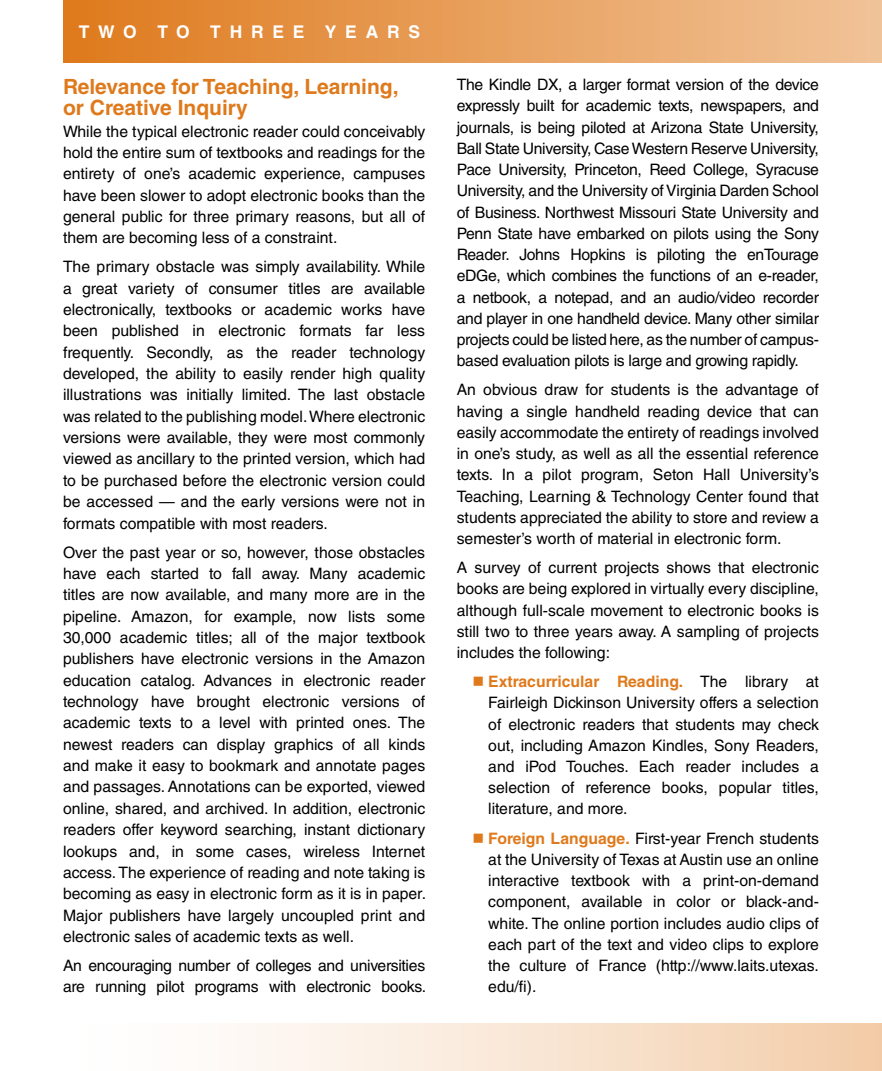
<style>
.page{position:relative;width:882px;height:1071px;background:#fff}
.page>*{position:absolute;margin:0;border:0;box-sizing:border-box;transform-origin:0 0}
.t1{font:700 21px/21.3px "Helvetica LT Std";color:#df7a1c}
.t2{font:700 17.5px "Helvetica LT Std";color:#fff}
.t3{font:15.75px/21.2px "Helvetica LT Std";color:#000;text-align:justify}
.t4{font:15.75px/21.3px "Helvetica LT Std";letter-spacing:-.02em;color:#000}
.s1{color:#df7a1c}
.s2{font-weight:700;color:#df7a1c}
</style>
<div class="page">
<div style="left:63px;top:1024px;width:819px;height:47px;background:linear-gradient(to right,#fff,#f3ceac)"></div>
<div style="left:63px;top:0;width:819px;height:63px;background:linear-gradient(to right,#df7a1c,#f0c399)"></div>
<p class="t2" style="left:79px;top:21px;width:40px">T WO</p>
<p class="t2" style="left:157px;top:21px;width:32px">T O</p>
<p class="t2" style="left:210px;top:21px;width:59px">THREE</p>
<p class="t2" style="left:325px;top:21px;width:40px">Y EARS</p>
<h1 class="t1" style="left:63px;top:75px;width:337px">Relevance for Teaching, Learning, or Creative Inquiry</h1>
<p class="t3" style="left:63px;top:120px;width:364px">While the typical electronic reader could conceivably hold the entire sum of textbooks and readings for the entirety of one’s academic experience, campuses have been slower to adopt electronic books than the general public for three primary reasons, but all of them are becoming less of a constraint.</p>
<p class="t3" style="left:63px;top:256px;width:364px">The primary obstacle was simply availability. While a great variety of consumer titles are available electronically, textbooks or academic works have been published in electronic formats far less frequently. Secondly, as the reader technology developed, the ability to easily render high quality illustrations was initially limited. The last obstacle was related to the publishing model. Where electronic versions were available, they were most commonly viewed as ancillary to the printed version, which had to be purchased before the electronic version could be accessed — and the early versions were not in formats compatible with most readers.</p>
<p class="t3" style="left:63px;top:541px;width:365px">Over the past year or so, however, those obstacles have each started to fall away. Many academic titles are now available, and many more are in the pipeline. Amazon, for example, now lists some 30,000 academic titles; all of the major textbook publishers have electronic versions in the Amazon education catalog. Advances in electronic reader technology have brought electronic versions of academic texts to a level with printed ones. The newest readers can display graphics of all kinds and make it easy to bookmark and annotate pages and passages. Annotations can be exported, viewed online, shared, and archived. In addition, electronic readers offer keyword searching, instant dictionary lookups and, in some cases, wireless Internet access. The experience of reading and note taking is becoming as easy in electronic form as it is in paper.<br>Major publishers have largely uncoupled print and electronic sales of academic texts as well.</p>
<p class="t4" style="left:63px;top:955px;width:365px">An encouraging number of colleges and universities are running pilot programs with electronic books.</p>
<p class="t3" style="left:457px;top:74px;width:364px">The Kindle DX, a larger format version of the device expressly built for academic texts, newspapers, and journals, is being piloted at Arizona State University, Ball State University, Case Western Reserve University, Pace University, Princeton, Reed College, Syracuse University, and the University of Virginia Darden School of Business. Northwest Missouri State University and Penn State have embarked on pilots using the Sony Reader. Johns Hopkins is piloting the enTourage eDGe, which combines the functions of an e-reader, a netbook, a notepad, and an audio/video recorder and player in one handheld device. Many other similar projects could be listed here, as the number of campus&shy;based evaluation pilots is large and growing rapidly.</p>
<p class="t3" style="left:457px;top:379px;width:364px">An obvious draw for students is the advantage of having a single handheld reading device that can easily accommodate the entirety of readings involved in one’s study, as well as all the essential reference texts. In a pilot program, Seton Hall University’s Teaching, Learning &amp; Technology Center found that students appreciated the ability to store and review a semester’s worth of material in electronic form.</p>
<p class="t3" style="left:457px;top:557px;width:364px">A survey of current projects shows that electronic books are being explored in virtually every discipline, although full-scale movement to electronic books is still two to three years away. A sampling of projects includes the following:</p>
<p class="t3" style="left:488px;top:671px;width:332px;text-indent:-16px"><span class="s1">■</span> <span class="s2">Extracurricular Reading.</span> The library at Fairleigh Dickinson University offers a selection of electronic readers that students may check out, including Amazon Kindles, Sony Readers, and iPod Touches. Each reader includes a selection of reference books, popular titles, literature, and more.</p>
<p class="t3" style="left:488px;top:827px;width:332px;text-indent:-16px"><span class="s1">■</span> <span class="s2">Foreign Language.</span> First-year French students at the University of Texas at Austin use an online interactive textbook with a print-on-demand component, available in color or black-and&shy;white. The online portion includes audio clips of each part of the text and video clips to explore the culture of France (http://www.laits.utexas. edu/fi).</p>
</div>
